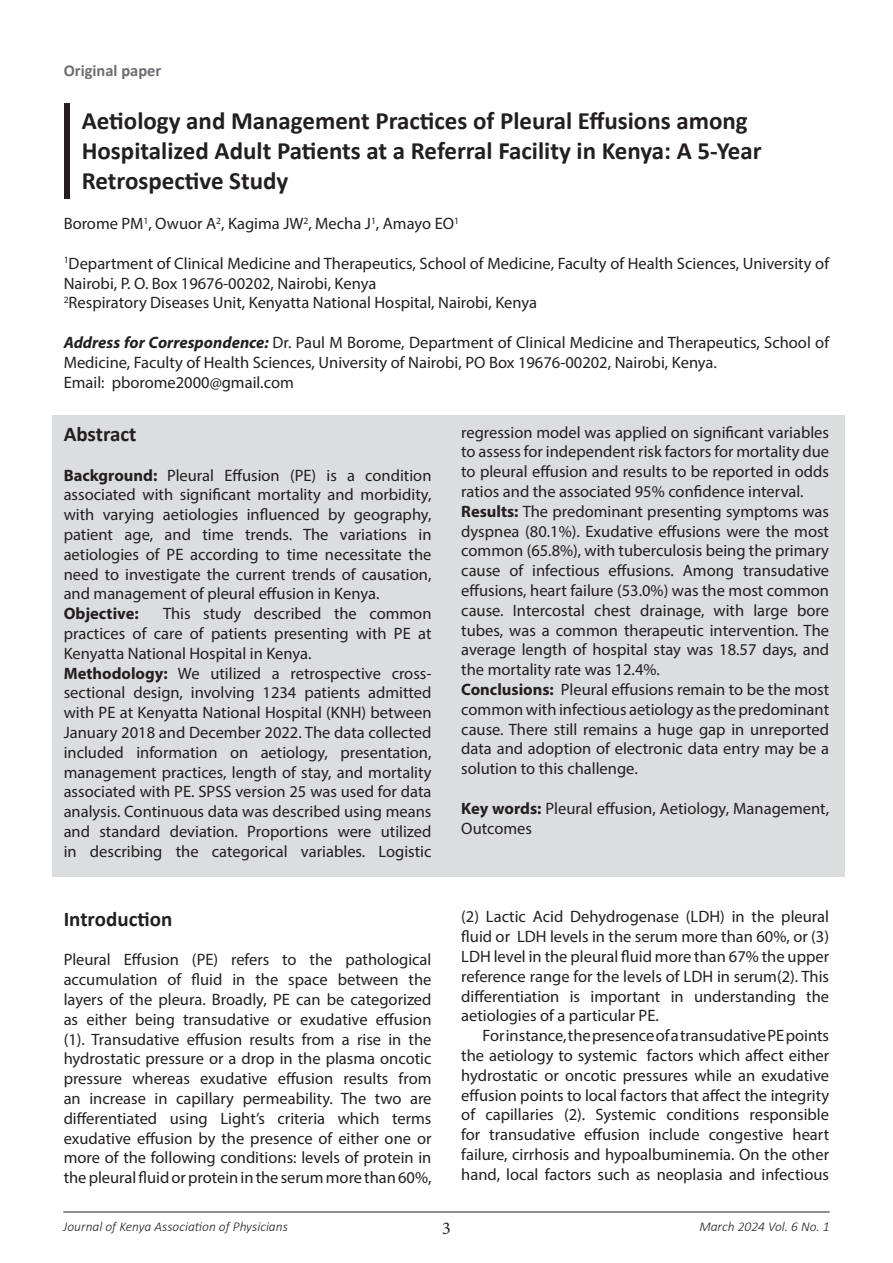
<style>
.page{position:relative;width:893px;height:1263px;background:#fff}
.page>*{position:absolute;margin:0;border:0;box-sizing:border-box;transform-origin:0 0}
.t1{font:700 24.9px/30px "Calibri";color:#231f20}
.Sub_head{font:700 21px "Calibri";color:#231f20}
.t2{font:18px "Minion Pro";color:#231f20}
.Body_2{font:16.5px/19.8px "Myriad Pro";color:#231f20;text-align:justify}
.Body{font:16.5px/19.8px "Myriad Pro";color:#231f20;text-align:justify}
.t3{font:700 16.5px "Calibri";color:#6c6d70}
.Body_2-2{font:700 16.5px "Myriad Pro";color:#231f20}
.t4{font:italic 300 13.5px "Calibri";color:#231f20}
.s1{font-weight:700;font-style:italic}
.s2{font-weight:700}
</style>
<div class="page">
<hr style="left:63px;top:1212px;width:767px;height:1px;background:#231f20">
<div style="left:52px;top:415px;width:792px;height:462px;background:#dcdddf"></div>
<div style="left:64px;top:103px;width:6px;height:95px;background:#231f20"></div>
<p class="t3" style="left:64px;top:60px;width:99px">Original paper</p>
<p class="t1" style="left:82px;top:106px;width:681px">Aetiology and Management Practices of Pleural Effusions among<br>Hospitalized Adult Patients at a Referral Facility in Kenya: A 5-Year<br>Retrospective Study</p>
<p class="Body_2" style="left:64px;top:214px;width:397px">Borome PM<sup>1</sup>, Owuor A<sup>2</sup>, Kagima JW<sup>2</sup>, Mecha J<sup>1</sup>, Amayo EO<sup>1</sup></p>
<p class="Body_2" style="left:64px;top:253px;width:767px"><sup>1</sup>Department of Clinical Medicine and Therapeutics, School of Medicine, Faculty of Health Sciences, University of<br>Nairobi, P. O. Box 19676-00202, Nairobi, Kenya</p>
<p class="Body_2" style="left:64px;top:293px;width:475px"><sup>2</sup>Respiratory Diseases Unit, Kenyatta National Hospital, Nairobi, Kenya</p>
<p class="Body_2" style="left:64px;top:332px;width:767px"><span class="s1">Address for Correspondence:</span> Dr. Paul M Borome, Department of Clinical Medicine and Therapeutics, School of<br>Medicine, Faculty of Health Sciences, University of Nairobi, PO Box 19676-00202, Nairobi, Kenya.</p>
<p class="Body_2" style="left:64px;top:372px;width:232px">Email: pborome2000@gmail.com</p>
<p class="Sub_head" style="left:64px;top:421px;width:74px">Abstract</p>
<p class="Body_2" style="left:64px;top:465px;width:369px"><span class="s2">Background:</span> Pleural Effusion (PE) is a condition associated with significant mortality and morbidity, with varying aetiologies influenced by geography, patient age, and time trends. The variations in aetiologies of PE according to time necessitate the need to investigate the current trends of causation, and management of pleural effusion in Kenya.</p>
<p class="Body_2-2" style="left:64px;top:603px;width:77px">Objective:</p>
<p class="Body_2" style="left:461px;top:422px;width:369px">regression model was applied on significant variables to assess for independent risk factors for mortality due to pleural effusion and results to be reported in odds ratios and the associated 95% confidence interval.</p>
<p class="Body_2" style="left:461px;top:501px;width:369px"><span class="s2">Results:</span> The predominant presenting symptoms was dyspnea (80.1%). Exudative effusions were the most common (65.8%), with tuberculosis being the primary cause of infectious effusions. Among transudative effusions, heart failure (53.0%) was the most common cause. Intercostal chest drainage, with large bore tubes, was a common therapeutic intervention. The average length of hospital stay was 18.57 days, and the mortality rate was 12.4%.</p>
<p class="Body_2" style="left:461px;top:679px;width:369px"><span class="s2">Conclusions:</span> Pleural effusions remain to be the most common with infectious aetiology as the predominant cause. There still remains a huge gap in unreported data and adoption of electronic data entry may be a solution to this challenge.</p>
<p class="Body_2" style="left:461px;top:798px;width:369px"><span class="s2">Key words:</span> Pleural effusion, Aetiology, Management,<br>Outcomes</p>
<p class="Body_2" style="left:64px;top:603px;width:369px;text-indent:99px">This study described the common practices of care of patients presenting with PE at Kenyatta National Hospital in Kenya.</p>
<p class="Body_2" style="left:64px;top:663px;width:369px"><span class="s2">Methodology:</span> We utilized a retrospective cross&shy;sectional design, involving 1234 patients admitted with PE at Kenyatta National Hospital (KNH) between January 2018 and December 2022. The data collected included information on aetiology, presentation, management practices, length of stay, and mortality associated with PE. SPSS version 25 was used for data analysis. Continuous data was described using means and standard deviation. Proportions were utilized in describing the categorical variables. Logistic</p>
<p class="Sub_head" style="left:64px;top:905px;width:110px">Introduction</p>
<p class="Body_2" style="left:64px;top:950px;width:369px">Pleural Effusion (PE) refers to the pathological accumulation of fluid in the space between the layers of the pleura. Broadly, PE can be categorized as either being transudative or exudative effusion (1). Transudative effusion results from a rise in the hydrostatic pressure or a drop in the plasma oncotic pressure whereas exudative effusion results from an increase in capillary permeability. The two are differentiated using Light’s criteria which terms exudative effusion by the presence of either one or more of the following conditions: levels of protein in the pleural fluid or protein in the serum more than 60%,</p>
<p class="Body_2" style="left:461px;top:907px;width:369px">(2) Lactic Acid Dehydrogenase (LDH) in the pleural fluid or LDH levels in the serum more than 60%, or (3)<br>LDH level in the pleural fluid more than 67% the upper reference range for the levels of LDH in serum(2). This differentiation is important in understanding the aetiologies of a particular PE.</p>
<p class="Body" style="left:461px;top:1025px;width:369px;text-indent:21px">For instance, the presence of a transudative PE points the aetiology to systemic factors which affect either hydrostatic or oncotic pressures while an exudative effusion points to local factors that affect the integrity of capillaries (2). Systemic conditions responsible for transudative effusion include congestive heart failure, cirrhosis and hypoalbuminemia. On the other hand, local factors such as neoplasia and infectious</p>
<p class="t4" style="left:63px;top:1218px;width:226px">Journal of Kenya Association of Physicians</p>
<p class="t2" style="left:442px;top:1216px;width:10px">3</p>
<p class="t4" style="left:699px;top:1218px;width:132px">March 2024 Vol. 6 No. 1</p>
</div>
